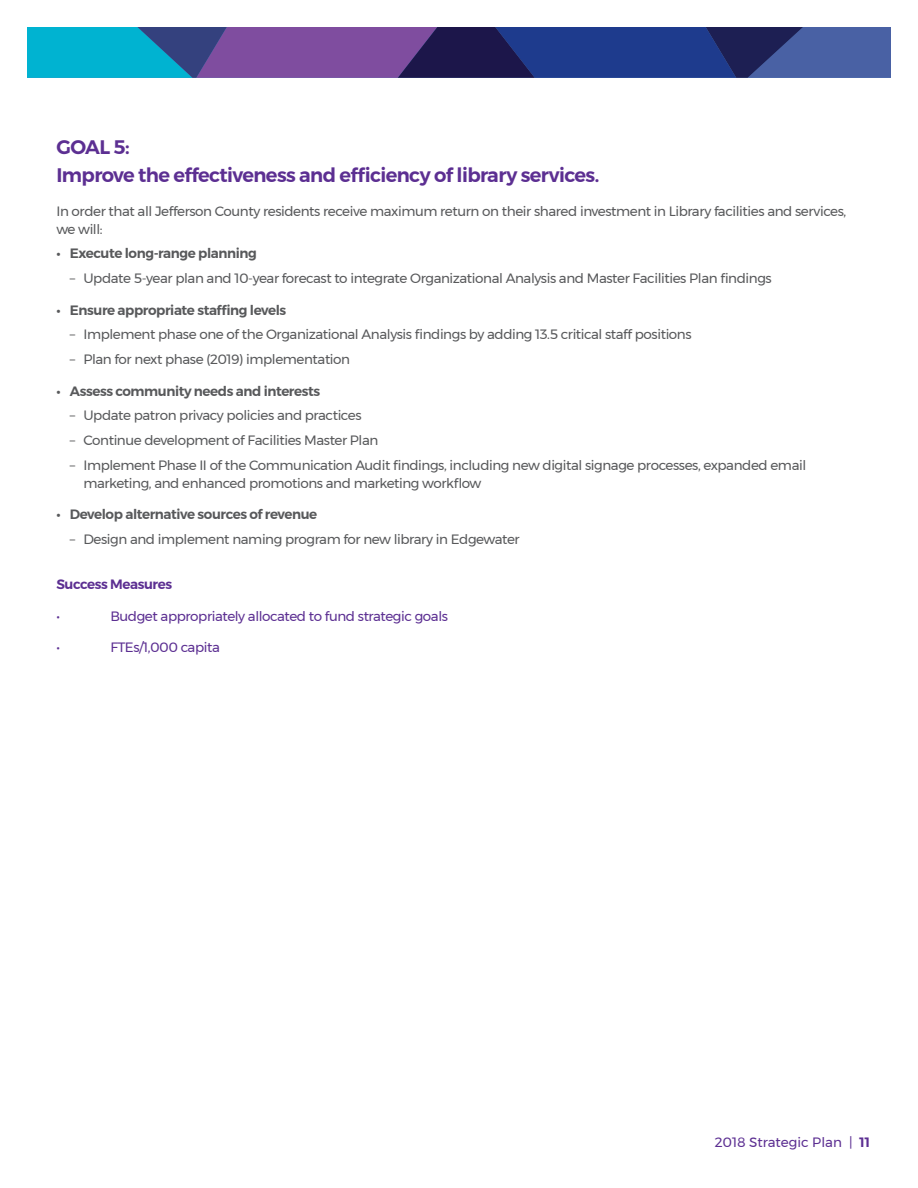
<style>
.page{position:relative;width:918px;height:1188px;background:#fff}
.page>*{position:absolute;margin:0;border:0;box-sizing:border-box;transform-origin:0 0}
.t1{font:600 19.5px/27.8px "Montserrat";letter-spacing:-.03em;color:#5c2f92}
.t2{font:13.5px/18px "Montserrat";letter-spacing:-.03em;color:#58595b}
.t3{font:600 13.5px "Montserrat";letter-spacing:-.03em;color:#58595b}
.t4{font:13.5px "Montserrat";letter-spacing:-.03em;color:#5c2f92}
.t5{font:13.5px "Montserrat";color:#5c2f92}
.t6{font:600 13.5px "Montserrat";letter-spacing:-.03em;color:#5c2f92}
.s1{font-weight:600}
</style>
<div class="page">
<svg style="left:27px;top:27px;width:864px;height:51px;background:#375293"></svg>
<h1 class="t1" style="left:56px;top:133px;width:544px">GOAL 5:<br>Improve the effectiveness and efficiency of library services.</h1>
<p class="t2" style="left:56px;top:202px;width:791px">In order that all Jefferson County residents receive maximum return on their shared investment in Library facilities and services, we will:</p>
<p class="t3" style="left:56px;top:243px;width:202px">• Execute long-range planning</p>
<p class="t2" style="left:70px;top:269px;width:703px">– Update 5‐year plan and 10‐year forecast to integrate Organizational Analysis and Master Facilities Plan findings</p>
<p class="t3" style="left:56px;top:299px;width:231px">• Ensure appropriate staffing levels</p>
<p class="t2" style="left:70px;top:325px;width:623px">– Implement phase one of the Organizational Analysis findings by adding 13.5 critical staff positions</p>
<p class="t2" style="left:70px;top:350px;width:282px">– Plan for next phase (2019) implementation</p>
<p class="t3" style="left:56px;top:380px;width:265px">• Assess community needs and interests</p>
<p class="t2" style="left:70px;top:406px;width:293px">– Update patron privacy policies and practices</p>
<p class="t2" style="left:70px;top:431px;width:310px">– Continue development of Facilities Master Plan</p>
<p class="t2" style="left:83px;top:456px;width:724px;text-indent:-14px">– Implement Phase II of the Communication Audit findings, including new digital signage processes, expanded email marketing, and enhanced promotions and marketing workflow</p>
<p class="t3" style="left:56px;top:504px;width:262px">• Develop alternative sources of revenue</p>
<p class="t2" style="left:70px;top:530px;width:451px">– Design and implement naming program for new library in Edgewater</p>
<p class="t6" style="left:56px;top:574px;width:117px">Success Measures</p>
<p class="t4" style="left:56px;top:605px;width:5px">•</p>
<p class="t4" style="left:110px;top:605px;width:339px">Budget appropriately allocated to fund strategic goals</p>
<p class="t4" style="left:56px;top:637px;width:5px">•</p>
<p class="t4" style="left:110px;top:637px;width:111px">FTEs/1,000 capita</p>
<p class="t5" style="left:715px;top:1132px;width:157px">2018 Strategic Plan | <span class="s1">11</span></p>
</div>
